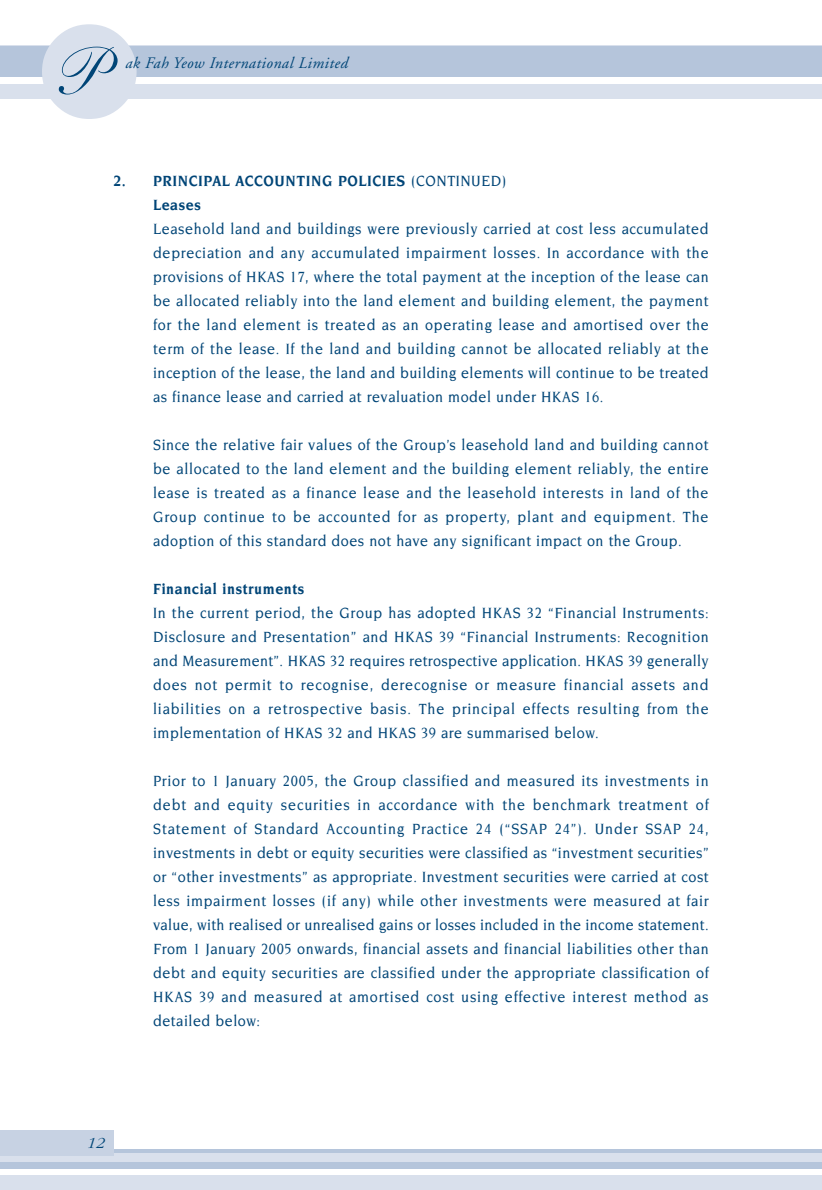
<style>
.page{position:relative;width:822px;height:1190px;background:#fff}
.page>*{position:absolute;margin:0;border:0;box-sizing:border-box;transform-origin:0 0}
.t1{font:68px "Shelley Andante Script";color:#004577}
.t2{font:500 16px/24px "Novarese";letter-spacing:.035em;color:#004577;text-align:justify;scale:.9 1}
.t3{font:700 16px/24px "Novarese";letter-spacing:.04em;color:#004577;scale:.9 1}
.t4{font:italic 16px "Adobe Garamond";letter-spacing:.03em;color:#004577}
.t5{font:italic 300 16px "Garamond";color:#004577}
.s1{font-weight:500}
</style>
<div class="page">
<div style="left:0;top:46px;width:822px;height:53px;background:#d9e0ec"></div>
<div style="left:0;top:46px;width:822px;height:34px;background:#b5c5db"></div>
<div style="left:0;top:1151px;width:822px;height:39px;background:#d9e0ec"></div>
<div style="left:0;top:1162px;width:822px;height:11px;background:#b5c5db"></div>
<hr style="left:0;top:1149px;width:822px;height:4px;background:#b5c5db">
<div style="left:0;top:1130px;width:113px;height:26px;background:#c7d2e3"></div>
<div style="left:0;top:78px;width:822px;height:6px;background:#fff"></div>
<svg style="left:42px;top:24px;width:95px;height:95px"></svg>
<div style="left:0;top:1169px;width:822px;height:6px;background:#fff"></div>
<h1 class="t1" style="left:57px;top:31px;width:51px">P</h1>
<p class="t4" style="left:125px;top:57px;width:224px">ak Fah Yeow International Limited</p>
<p class="t3" style="left:153px;top:169px;width:394px;text-indent:-40px">2. PRINCIPAL ACCOUNTING POLICIES <span class="s1">(CONTINUED)<br></span>Leases</p>
<p class="t2" style="left:153px;top:217px;width:619px">Leasehold land and buildings were previously carried at cost less accumulated depreciation and any accumulated impairment losses. In accordance with the provisions of HKAS 17, where the total payment at the inception of the lease can be allocated reliably into the land element and building element, the payment for the land element is treated as an operating lease and amortised over the term of the lease. If the land and building cannot be allocated reliably at the inception of the lease, the land and building elements will continue to be treated as finance lease and carried at revaluation model under HKAS 16.</p>
<p class="t2" style="left:153px;top:433px;width:619px">Since the relative fair values of the Group’s leasehold land and building cannot be allocated to the land element and the building element reliably, the entire lease is treated as a finance lease and the leasehold interests in land of the Group continue to be accounted for as property, plant and equipment. The adoption of this standard does not have any significant impact on the Group.</p>
<p class="t3" style="left:153px;top:577px;width:169px">Financial instruments</p>
<p class="t2" style="left:153px;top:601px;width:619px">In the current period, the Group has adopted HKAS 32 “Financial Instruments:<br>Disclosure and Presentation” and HKAS 39 “Financial Instruments: Recognition and Measurement”. HKAS 32 requires retrospective application. HKAS 39 generally does not permit to recognise, derecognise or measure financial assets and liabilities on a retrospective basis. The principal effects resulting from the implementation of HKAS 32 and HKAS 39 are summarised below.</p>
<p class="t2" style="left:153px;top:769px;width:619px">Prior to 1 January 2005, the Group classified and measured its investments in debt and equity securities in accordance with the benchmark treatment of Statement of Standard Accounting Practice 24 (“SSAP 24”). Under SSAP 24, investments in debt or equity securities were classified as “investment securities” or “other investments” as appropriate. Investment securities were carried at cost less impairment losses (if any) while other investments were measured at fair value, with realised or unrealised gains or losses included in the income statement.<br>From 1 January 2005 onwards, financial assets and financial liabilities other than debt and equity securities are classified under the appropriate classification of HKAS 39 and measured at amortised cost using effective interest method as detailed below:</p>
<p class="t5" style="left:86px;top:1138px;width:19px">12</p>
</div>
